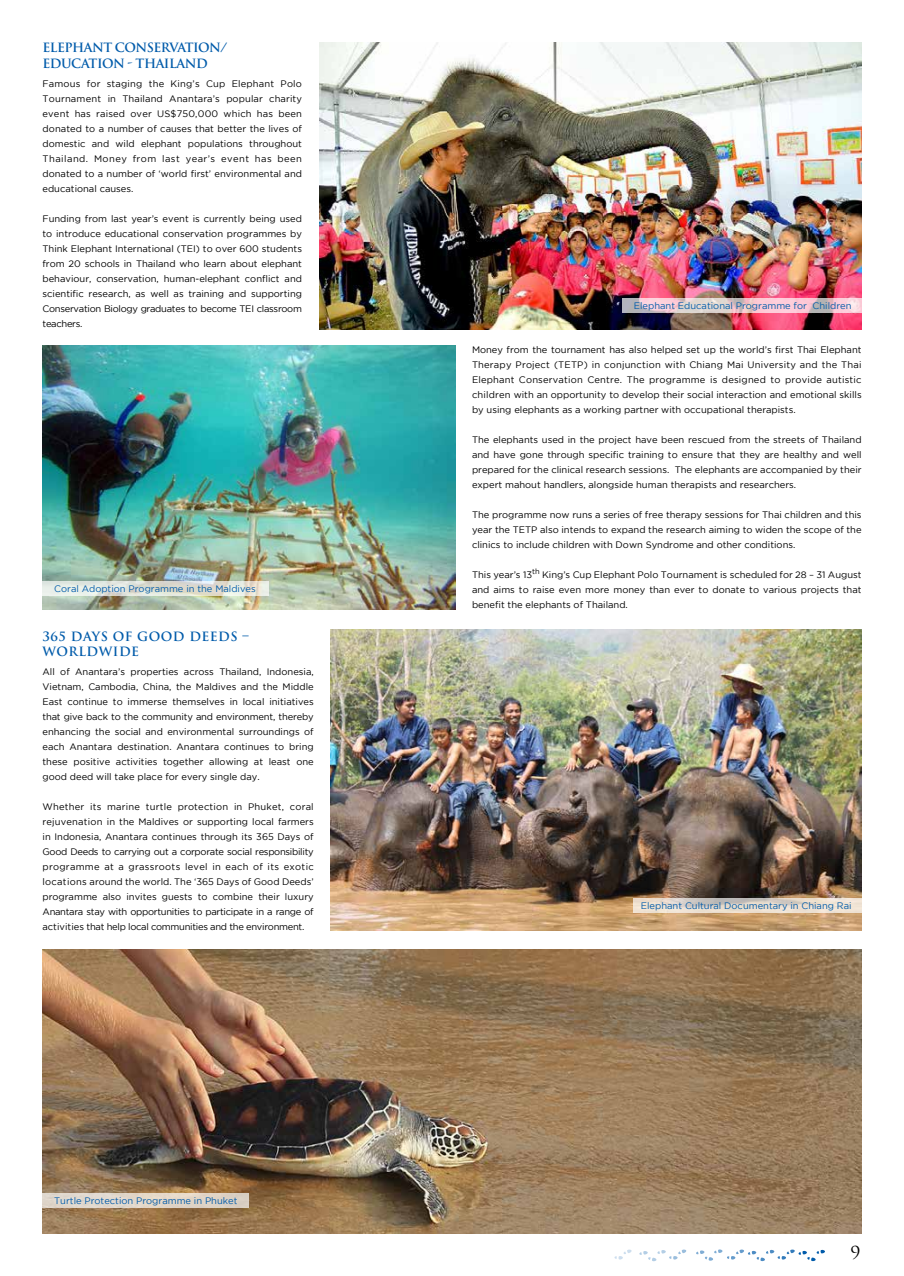
<style>
.page{position:relative;width:904px;height:1276px;background:#fff}
.page>*{position:absolute;margin:0;border:0;box-sizing:border-box;transform-origin:0 0}
.t1{font:17.5px "Trajan Pro";color:#000}
.t2{font:700 12.5px/16.2px "Trajan Pro";letter-spacing:-.04em;color:#005baa}
.t3{font:700 12.5px/15px "Trajan Pro";letter-spacing:.04em;color:#005baa}
.t4{font:9.38px/15px "Gotham";color:#000;text-align:justify}
.t5{font:9.38px "Gotham";color:#005baa}
</style>
<div class="page">
<svg style="left:614px;top:1249px;width:17px;height:10px"></svg>
<svg style="left:639px;top:1249px;width:47px;height:12px"></svg>
<svg style="left:696px;top:1249px;width:129px;height:12px"></svg>
<img style="left:319px;top:42px;width:542px;height:287px">
<img style="left:43px;top:346px;width:412px;height:263px">
<img style="left:331px;top:630px;width:530px;height:300px">
<img style="left:43px;top:950px;width:818px;height:283px">
<svg style="left:632px;top:898px;width:229px;height:14px;background:#e3d8cc"></svg>
<svg style="left:621px;top:299px;width:240px;height:14px;background:#e5c8cd"></svg>
<svg style="left:43px;top:581px;width:225px;height:14px;background:#e2e3da"></svg>
<div style="left:43px;top:1193px;width:206px;height:15px;background:#e1d6c9"></div>
<h2 class="t2" style="left:43px;top:39px;width:186px">ELEPHANT CONSERVATION/<br>EDUCATION - THAILAND</h2>
<p class="t4" style="left:43px;top:76px;width:261px">Famous for staging the King’s Cup Elephant Polo Tournament in Thailand Anantara’s popular charity event has raised over US$750,000 which has been donated to a number of causes that better the lives of domestic and wild elephant populations throughout Thailand. Money from last year’s event has been donated to a number of ‘world first’ environmental and educational causes.</p>
<p class="t4" style="left:43px;top:211px;width:261px">Funding from last year’s event is currently being used to introduce educational conservation programmes by Think Elephant International (TEI) to over 600 students from 20 schools in Thailand who learn about elephant behaviour, conservation, human-elephant conflict and scientific research, as well as training and supporting Conservation Biology graduates to become TEI classroom teachers.</p>
<p class="t5" style="left:54px;top:583px;width:203px">Coral Adoption Programme in the Maldives</p>
<h2 class="t3" style="left:43px;top:629px;width:208px">365 DAYS OF GOOD DEEDS –<br>WORLDWIDE</h2>
<p class="t4" style="left:43px;top:664px;width:273px">All of Anantara’s properties across Thailand, Indonesia, Vietnam, Cambodia, China, the Maldives and the Middle East continue to immerse themselves in local initiatives that give back to the community and environment, thereby enhancing the social and environmental surroundings of each Anantara destination. Anantara continues to bring these positive activities together allowing at least one good deed will take place for every single day.</p>
<p class="t4" style="left:43px;top:799px;width:273px">Whether its marine turtle protection in Phuket, coral rejuvenation in the Maldives or supporting local farmers in Indonesia, Anantara continues through its 365 Days of Good Deeds to carrying out a corporate social responsibility programme at a grassroots level in each of its exotic locations around the world. The ‘365 Days of Good Deeds’ programme also invites guests to combine their luxury Anantara stay with opportunities to participate in a range of activities that help local communities and the environment.</p>
<p class="t5" style="left:54px;top:1195px;width:185px">Turtle Protection Programme in Phuket</p>
<p class="t5" style="left:634px;top:301px;width:219px">Elephant Educational Programme for Children</p>
<p class="t4" style="left:472px;top:342px;width:391px">Money from the tournament has also helped set up the world’s first Thai Elephant Therapy Project (TETP) in conjunction with Chiang Mai University and the Thai Elephant Conservation Centre. The programme is designed to provide autistic children with an opportunity to develop their social interaction and emotional skills by using elephants as a working partner with occupational therapists.</p>
<p class="t4" style="left:472px;top:432px;width:391px">The elephants used in the project have been rescued from the streets of Thailand and have gone through specific training to ensure that they are healthy and well prepared for the clinical research sessions. The elephants are accompanied by their expert mahout handlers, alongside human therapists and researchers.</p>
<p class="t4" style="left:472px;top:507px;width:391px">The programme now runs a series of free therapy sessions for Thai children and this year the TETP also intends to expand the research aiming to widen the scope of the clinics to include children with Down Syndrome and other conditions.</p>
<p class="t4" style="left:472px;top:567px;width:391px">This year’s 13<sup>th</sup> King’s Cup Elephant Polo Tournament is scheduled for 28 – 31 August and aims to raise even more money than ever to donate to various projects that benefit the elephants of Thailand.</p>
<p class="t5" style="left:641px;top:900px;width:212px">Elephant Cultural Documentary in Chiang Rai</p>
<h1 class="t1" style="left:850px;top:1241px;width:11px">9</h1>
</div>
